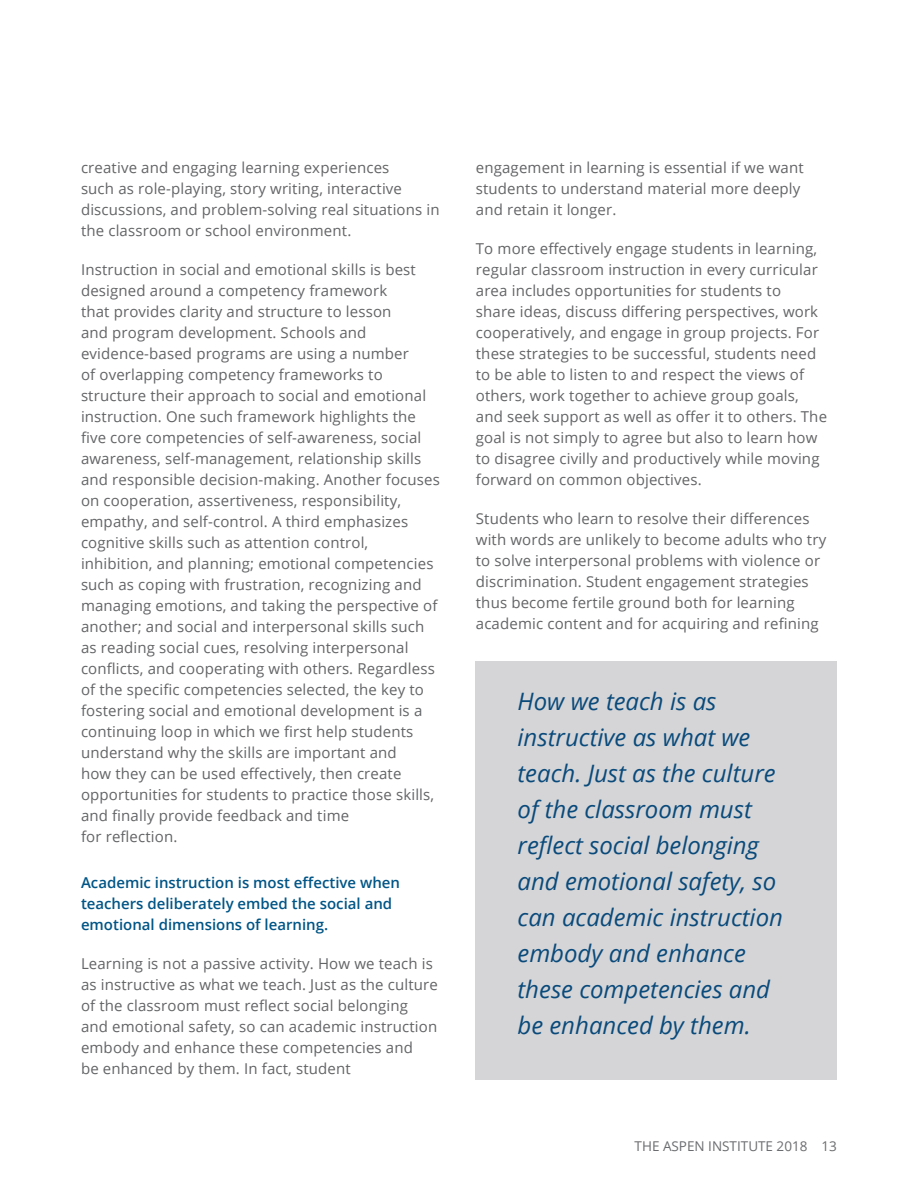
<style>
.page{position:relative;width:918px;height:1188px;background:#fff}
.page>*{position:absolute;margin:0;border:0;box-sizing:border-box;transform-origin:0 0}
.t1{font:italic 24px/36px "Open Sans";color:#094a7b}
.t2{font:15px/21px "Open Sans";letter-spacing:.01em;color:#636466}
.t3{font:600 15px/21px "Open Sans";color:#005586}
.t4{font:13.5px "Open Sans";color:#6b6c6f}
</style>
<div class="page">
<div style="left:476px;top:662px;width:361px;height:418px;background:#d5d5d7"></div>
<p class="t2" style="left:81px;top:157px;width:360px">creative and engaging learning experiences<br>such as role-playing, story writing, interactive discussions, and problem-solving real situations in the classroom or school environment.</p>
<p class="t2" style="left:81px;top:259px;width:360px">Instruction in social and emotional skills is best designed around a competency framework<br>that provides clarity and structure to lesson<br>and program development. Schools and evidence-based programs are using a number<br>of overlapping competency frameworks to structure their approach to social and emotional instruction. One such framework highlights the five core competencies of self-awareness, social awareness, self-management, relationship skills and responsible decision-making. Another focuses on cooperation, assertiveness, responsibility, empathy, and self-control. A third emphasizes cognitive skills such as attention control, inhibition, and planning; emotional competencies such as coping with frustration, recognizing and managing emotions, and taking the perspective of another; and social and interpersonal skills such as reading social cues, resolving interpersonal conflicts, and cooperating with others. Regardless of the specific competencies selected, the key to fostering social and emotional development is a continuing loop in which we first help students understand why the skills are important and<br>how they can be used effectively, then create opportunities for students to practice those skills, and finally provide feedback and time<br>for reflection.</p>
<p class="t3" style="left:81px;top:872px;width:321px">Academic instruction is most effective when teachers deliberately embed the social and emotional dimensions of learning.</p>
<p class="t2" style="left:81px;top:953px;width:358px">Learning is not a passive activity. How we teach is as instructive as what we teach. Just as the culture of the classroom must reflect social belonging and emotional safety, so can academic instruction embody and enhance these competencies and<br>be enhanced by them. In fact, student</p>
<p class="t2" style="left:476px;top:157px;width:329px">engagement in learning is essential if we want students to understand material more deeply and retain it longer.</p>
<p class="t2" style="left:476px;top:238px;width:353px">To more effectively engage students in learning, regular classroom instruction in every curricular area includes opportunities for students to<br>share ideas, discuss differing perspectives, work cooperatively, and engage in group projects. For these strategies to be successful, students need to be able to listen to and respect the views of others, work together to achieve group goals, and seek support as well as offer it to others. The goal is not simply to agree but also to learn how to disagree civilly and productively while moving forward on common objectives.</p>
<p class="t2" style="left:476px;top:508px;width:352px">Students who learn to resolve their differences with words are unlikely to become adults who try to solve interpersonal problems with violence or discrimination. Student engagement strategies thus become fertile ground both for learning academic content and for acquiring and refining</p>
<h1 class="t1" style="left:518px;top:682px;width:267px">How we teach is as instructive as what we teach. Just as the culture of the classroom must reflect social belonging and emotional safety, so can academic instruction embody and enhance these competencies and be enhanced by them.</h1>
<p class="t4" style="left:635px;top:1137px;width:204px">THE ASPEN INSTITUTE 2018 13</p>
</div>
